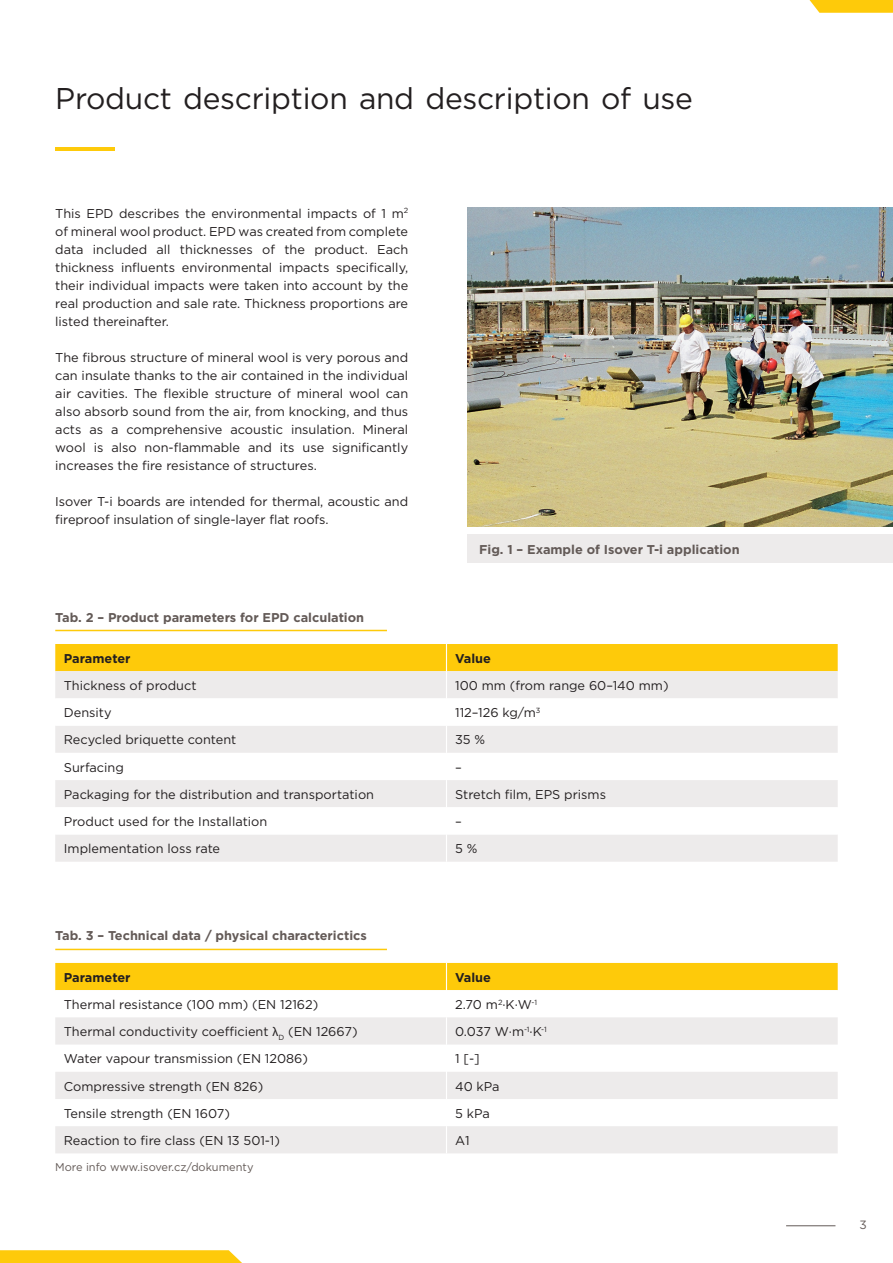
<style>
.page{position:relative;width:893px;height:1263px;background:#fff}
.page>*{position:absolute;margin:0;border:0;box-sizing:border-box;transform-origin:0 0}
.t1{font:30px "Gotham";letter-spacing:-.01em;color:#231f20}
.t2{font:12.75px/18px "Gotham";color:#231f20;text-align:justify}
.t3{font:700 12.75px "Gotham";color:#635a57}
.t4{font:700 12.75px "Gotham";color:#231f20}
.t5{font:12px "Gotham";color:#635a57}
.t6{font:11.25px "Gotham";color:#635a57}
.s1{font-family:"Myriad Pro"}
</style>
<div class="page">
<hr style="left:55px;top:147px;width:60px;height:4px;background:#feca0a">
<svg style="left:809px;top:0;width:84px;height:13px"></svg>
<svg style="left:55px;top:644px;width:783px;height:218px"></svg>
<svg style="left:55px;top:963px;width:783px;height:190px"></svg>
<div style="left:468px;top:535px;width:425px;height:28px;background:#edebeb"></div>
<hr style="left:55px;top:630px;width:332px;height:1px;background:#feca0a">
<hr style="left:55px;top:949px;width:332px;height:1px;background:#feca0a">
<img style="left:468px;top:207px;width:425px;height:319px">
<hr style="left:786px;top:1225px;width:49px;height:1px;background:#635a57">
<svg style="left:0;top:1250px;width:242px;height:13px"></svg>
<h1 class="t1" style="left:55px;top:79px;width:639px">Product description and description of use</h1>
<p class="t2" style="left:55px;top:204px;width:354px">This EPD describes the environmental impacts of 1 m<sup>2 </sup>of mineral wool product. EPD was created from complete data included all thicknesses of the product. Each thickness influents environmental impacts specifically, their individual impacts were taken into account by the real production and sale rate. Thickness proportions are listed thereinafter.</p>
<p class="t2" style="left:55px;top:348px;width:354px">The fibrous structure of mineral wool is very porous and can insulate thanks to the air contained in the individual air cavities. The flexible structure of mineral wool can also absorb sound from the air, from knocking, and thus acts as a comprehensive acoustic insulation. Mineral wool is also non-flammable and its use significantly increases the fire resistance of structures.</p>
<p class="t2" style="left:55px;top:492px;width:354px">Isover T-i boards are intended for thermal, acoustic and fireproof insulation of single-layer flat roofs.</p>
<p class="t3" style="left:55px;top:608px;width:310px">Tab. 2 – Product parameters for EPD calculation</p>
<p class="t3" style="left:479px;top:541px;width:262px">Fig. 1 – Example of Isover T-i application</p>
<p class="t4" style="left:64px;top:650px;width:68px">Parameter</p>
<p class="t4" style="left:455px;top:650px;width:37px">Value</p>
<p class="t2" style="left:64px;top:676px;width:134px">Thickness of product</p>
<p class="t2" style="left:455px;top:676px;width:215px">100 mm (from range 60–140 mm)</p>
<p class="t2" style="left:64px;top:703px;width:49px">Density</p>
<p class="t2" style="left:455px;top:703px;width:87px">112–126 kg/m<sup>3</sup></p>
<p class="t2" style="left:64px;top:730px;width:174px">Recycled briquette content</p>
<p class="t2" style="left:455px;top:730px;width:32px">35 %</p>
<p class="t2" style="left:64px;top:758px;width:62px">Surfacing</p>
<p class="t2" style="left:455px;top:758px;width:8px">–</p>
<p class="t2" style="left:64px;top:785px;width:312px">Packaging for the distribution and transportation</p>
<p class="t2" style="left:455px;top:785px;width:152px">Stretch film, EPS prisms</p>
<p class="t2" style="left:64px;top:812px;width:205px">Product used for the Installation</p>
<p class="t2" style="left:455px;top:812px;width:8px">–</p>
<p class="t2" style="left:64px;top:839px;width:158px">Implementation loss rate</p>
<p class="t2" style="left:455px;top:839px;width:24px">5 %</p>
<p class="t3" style="left:55px;top:927px;width:313px">Tab. 3 – Technical data / physical characterictics</p>
<p class="t4" style="left:64px;top:969px;width:68px">Parameter</p>
<p class="t4" style="left:455px;top:969px;width:37px">Value</p>
<p class="t2" style="left:64px;top:995px;width:256px">Thermal resistance (100 mm) (EN 12162)</p>
<p class="t2" style="left:455px;top:995px;width:83px">2.70 m<sup>2</sup>·K·W<sup>-1</sup></p>
<p class="t2" style="left:64px;top:1022px;width:295px">Thermal conductivity coefficient <span class="s1">λ</span><sub>D</sub> (EN 12667)</p>
<p class="t2" style="left:455px;top:1022px;width:93px">0.037 W·m<sup>-1</sup>·K<sup>-1</sup></p>
<p class="t2" style="left:64px;top:1049px;width:246px">Water vapour transmission (EN 12086)</p>
<p class="t2" style="left:455px;top:1049px;width:26px">1 [-]</p>
<p class="t2" style="left:64px;top:1077px;width:201px">Compressive strength (EN 826)</p>
<p class="t2" style="left:455px;top:1077px;width:46px">40 kPa</p>
<p class="t2" style="left:64px;top:1104px;width:168px">Tensile strength (EN 1607)</p>
<p class="t2" style="left:455px;top:1104px;width:36px">5 kPa</p>
<p class="t2" style="left:64px;top:1131px;width:217px">Reaction to fire class (EN 13 501-1)</p>
<p class="t2" style="left:455px;top:1131px;width:16px">A1</p>
<p class="t6" style="left:55px;top:1160px;width:200px">More info www.isover.cz/dokumenty</p>
<p class="t5" style="left:859px;top:1217px;width:9px">3</p>
</div>
